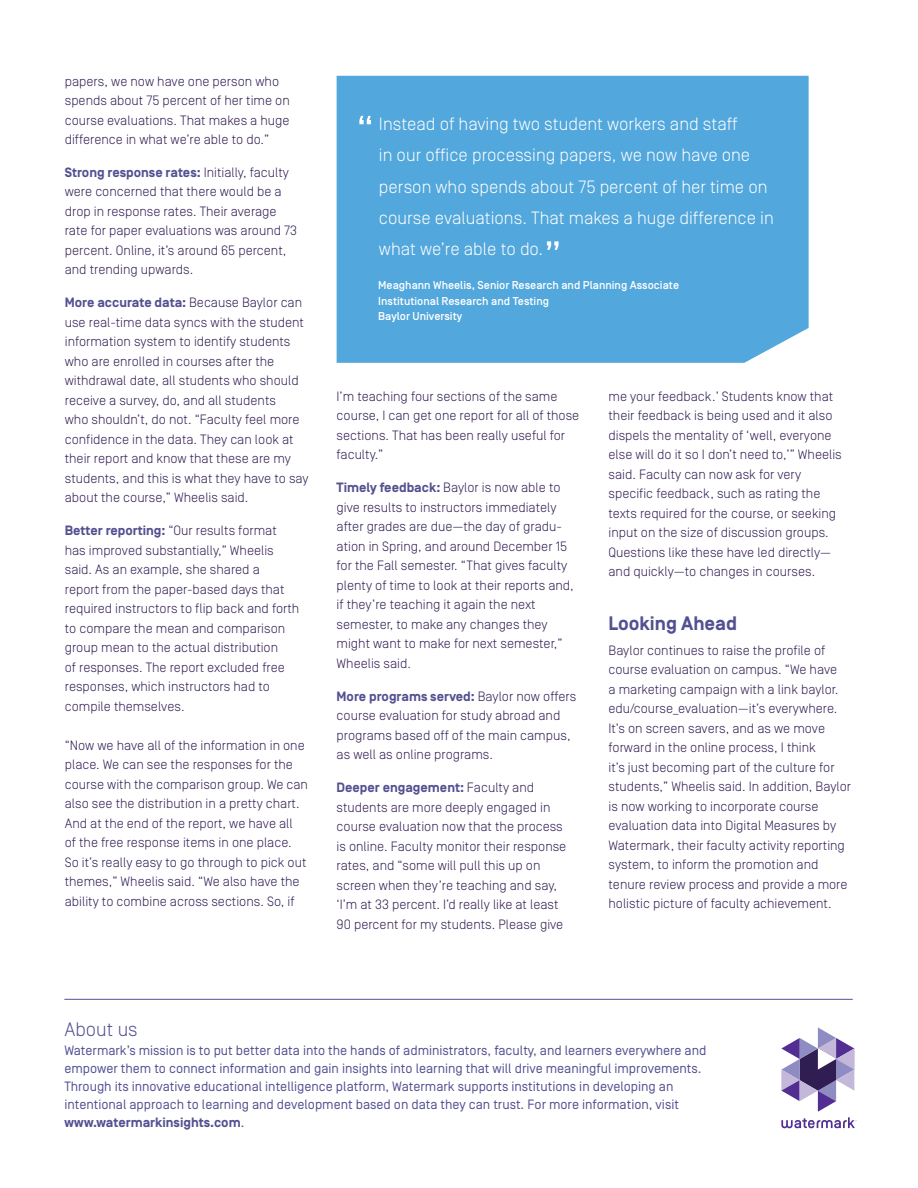
<style>
.page{position:relative;width:918px;height:1188px;background:#fff}
.page>*{position:absolute;margin:0;border:0;box-sizing:border-box;transform-origin:0 0}
.t1{font:300 50.1px "Simplon Norm";color:#fff}
.t2{font:700 19.5px "Simplon Norm";color:#535091}
.t3{font:300 19.5px "Simplon Norm";color:#535091}
.t4{font:300 17.85px/31.3px "Simplon Norm";color:#fff}
.t5{font:300 13.5px/19.5px "Simplon Norm";color:#301d52}
.t6{font:13.5px/18px "Simplon Norm";color:#535091}
.t7{font:500 11.4px/15.5px "Simplon Norm";color:#fff}
.s1{font-weight:700;color:#535091}
.s2{font-weight:700}
</style>
<div class="page">
<div style="left:337px;top:76px;width:472px;height:287px;background:#52a7dc"></div>
<svg style="left:781px;top:1027px;width:76px;height:101px"></svg>
<hr style="left:64px;top:999px;width:789px;height:1px;background:#535091">
<p class="t5" style="left:65px;top:71px;width:227px">papers, we now have one person who spends about 75 percent of her time on course evaluations. That makes a huge difference in what we’re able to do.”</p>
<p class="t5" style="left:65px;top:163px;width:234px"><span class="s1">Strong response rates:</span> Initially, faculty were concerned that there would be a drop in response rates. Their average rate for paper evaluations was around 73 percent. Online, it’s around 65 percent, and trending upwards.</p>
<p class="t5" style="left:65px;top:293px;width:245px"><span class="s1">More accurate data:</span> Because Baylor can use real-time data syncs with the student information system to identify students who are enrolled in courses after the withdrawal date, all students who should receive a survey, do, and all students<br>who shouldn’t, do not. “Faculty feel more confidence in the data. They can look at their report and know that these are my students, and this is what they have to say about the course,” Wheelis said.</p>
<p class="t5" style="left:65px;top:521px;width:236px"><span class="s1">Better reporting:</span> “Our results format has improved substantially,” Wheelis said. As an example, she shared a<br>report from the paper-based days that required instructors to flip back and forth to compare the mean and comparison group mean to the actual distribution<br>of responses. The report excluded free responses, which instructors had to compile themselves.</p>
<p class="t5" style="left:65px;top:736px;width:245px">“Now we have all of the information in one place. We can see the responses for the course with the comparison group. We can also see the distribution in a pretty chart.<br>And at the end of the report, we have all<br>of the free response items in one place.<br>So it’s really easy to go through to pick out themes,” Wheelis said. “We also have the ability to combine across sections. So, if</p>
<h1 class="t1" style="left:356px;top:107px;width:20px">“</h1>
<h3 class="t4" style="left:379px;top:108px;width:396px">Instead of having two student workers and staff<br>in our office processing papers, we now have one person who spends about 75 percent of her time on course evaluations. That makes a huge difference in what we’re able to do.</h3>
<h1 class="t1" style="left:543px;top:233px;width:20px">”</h1>
<p class="t7" style="left:378px;top:278px;width:302px">Meaghann Wheelis, Senior Research and Planning Associate<br>Institutional Research and Testing<br>Baylor University</p>
<p class="t5" style="left:337px;top:386px;width:244px">I’m teaching four sections of the same course, I can get one report for all of those sections. That has been really useful for faculty.”</p>
<p class="t5" style="left:337px;top:478px;width:239px"><span class="s1">Timely feedback:</span> Baylor is now able to give results to instructors immediately after grades are due—the day of gradu&shy;ation in Spring, and around December 15 for the Fall semester. “That gives faculty plenty of time to look at their reports and, if they’re teaching it again the next semester, to make any changes they might want to make for next semester,” Wheelis said.</p>
<p class="t5" style="left:337px;top:686px;width:241px"><span class="s1">More programs served:</span> Baylor now offers course evaluation for study abroad and programs based off of the main campus, as well as online programs.</p>
<p class="t5" style="left:337px;top:778px;width:231px"><span class="s1">Deeper engagement:</span> Faculty and students are more deeply engaged in course evaluation now that the process is online. Faculty monitor their response rates, and “some will pull this up on screen when they’re teaching and say, ‘I’m at 33 percent. I’d really like at least 90 percent for my students. Please give</p>
<p class="t5" style="left:609px;top:386px;width:235px">me your feedback.’ Students know that their feedback is being used and it also dispels the mentality of ‘well, everyone else will do it so I don’t need to,’” Wheelis said. Faculty can now ask for very specific feedback, such as rating the texts required for the course, or seeking input on the size of discussion groups.<br>Questions like these have led directly— and quickly—to changes in courses.</p>
<h2 class="t2" style="left:609px;top:613px;width:130px">Looking Ahead</h2>
<p class="t5" style="left:609px;top:641px;width:244px">Baylor continues to raise the profile of course evaluation on campus. “We have<br>a marketing campaign with a link baylor. edu/course_evaluation—it’s everywhere.<br>It’s on screen savers, and as we move forward in the online process, I think<br>it’s just becoming part of the culture for students,” Wheelis said. In addition, Baylor is now working to incorporate course evaluation data into Digital Measures by Watermark, their faculty activity reporting system, to inform the promotion and tenure review process and provide a more holistic picture of faculty achievement.</p>
<h2 class="t3" style="left:64px;top:1019px;width:75px">About us</h2>
<p class="t6" style="left:64px;top:1042px;width:644px">Watermark’s mission is to put better data into the hands of administrators, faculty, and learners everywhere and empower them to connect information and gain insights into learning that will drive meaningful improvements.<br>Through its innovative educational intelligence platform, Watermark supports institutions in developing an intentional approach to learning and development based on data they can trust. For more information, visit <span class="s2">www.watermarkinsights.com</span>.</p>
</div>
